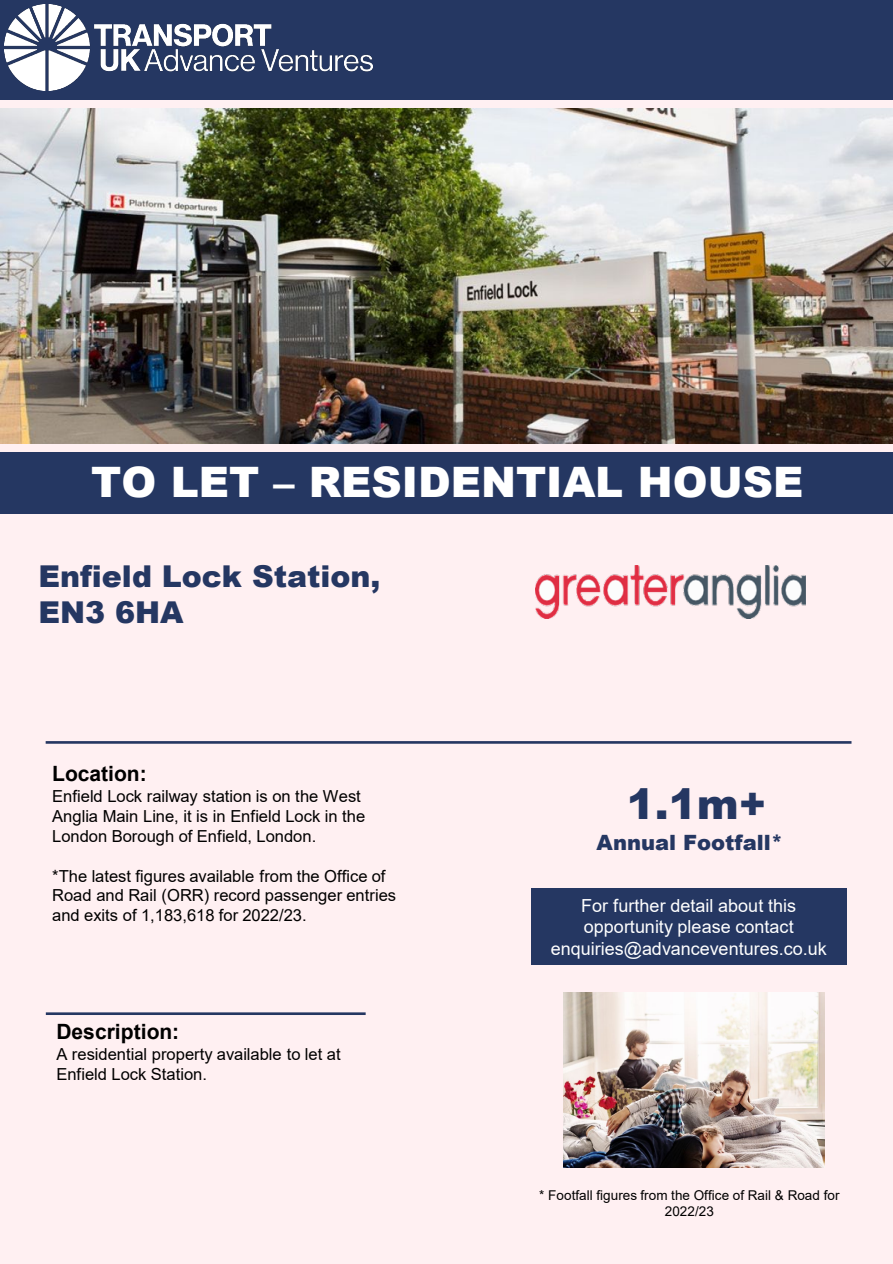
<style>
.page{position:relative;width:893px;height:1264px;background:#fff}
.page>*{position:absolute;margin:0;border:0;box-sizing:border-box;transform-origin:0 0}
.t1{font:900 42px "Arial";color:#fff}
.t2{font:900 42px "Arial";color:#253762}
.t3{font:900 30px/36px "Arial";color:#253762}
.t4{font:700 21px "Arial";color:#000}
.t5{font:900 21px "Arial";color:#253762}
.t6{font:18px/21.6px "Arial";letter-spacing:.005em;color:#fff;text-align:center}
.t7{font:16.5px/19.8px "Arial";color:#000}
.t8{font:13.5px/16.2px "Arial";letter-spacing:.005em;color:#000;text-align:center}
</style>
<div class="page">
<div style="left:0;top:0;width:892px;height:1263px;background:#fff0f2"></div>
<div style="left:0;top:452px;width:892px;height:62px;background:#253762"></div>
<hr style="left:46px;top:741px;width:805px;height:2px;background:#253762">
<div style="left:531px;top:888px;width:315px;height:76px;background:#253762"></div>
<hr style="left:46px;top:1012px;width:319px;height:2px;background:#253762">
<img style="left:535px;top:565px;width:270px;height:53px">
<div style="left:0;top:0;width:892px;height:100px;background:#253762"></div>
<img style="left:4px;top:4px;width:368px;height:86px">
<img style="left:563px;top:992px;width:261px;height:174px">
<img style="left:0;top:108px;width:892px;height:335px">
<p class="t1" style="left:91px;top:451px;width:713px">TO LET – RESIDENTIAL HOUSE</p>
<p class="t3" style="left:38px;top:557px;width:343px">Enfield Lock Station,<br>EN3 6HA</p>
<p class="t4" style="left:52px;top:759px;width:96px">Location:</p>
<p class="t7" style="left:52px;top:786px;width:314px">Enfield Lock railway station is on the West<br>Anglia Main Line, it is in Enfield Lock in the<br>London Borough of Enfield, London.</p>
<p class="t7" style="left:52px;top:865px;width:345px">*The latest figures available from the Office of<br>Road and Rail (ORR) record passenger entries and exits of 1,183,618 for 2022/23.</p>
<p class="t4" style="left:56px;top:1016px;width:124px">Description:</p>
<p class="t7" style="left:56px;top:1044px;width:286px">A residential property available to let at<br>Enfield Lock Station.</p>
<p class="t2" style="left:626px;top:773px;width:141px">1.1m+</p>
<p class="t5" style="left:596px;top:826px;width:187px">Annual Footfall*</p>
<p class="t6" style="left:550px;top:894px;width:277px">For further detail about this opportunity please contact enquiries@advanceventures.co.uk</p>
<p class="t8" style="left:539px;top:1186px;width:302px">* Footfall figures from the Office of Rail &amp; Road for<br>2022/23</p>
</div>
